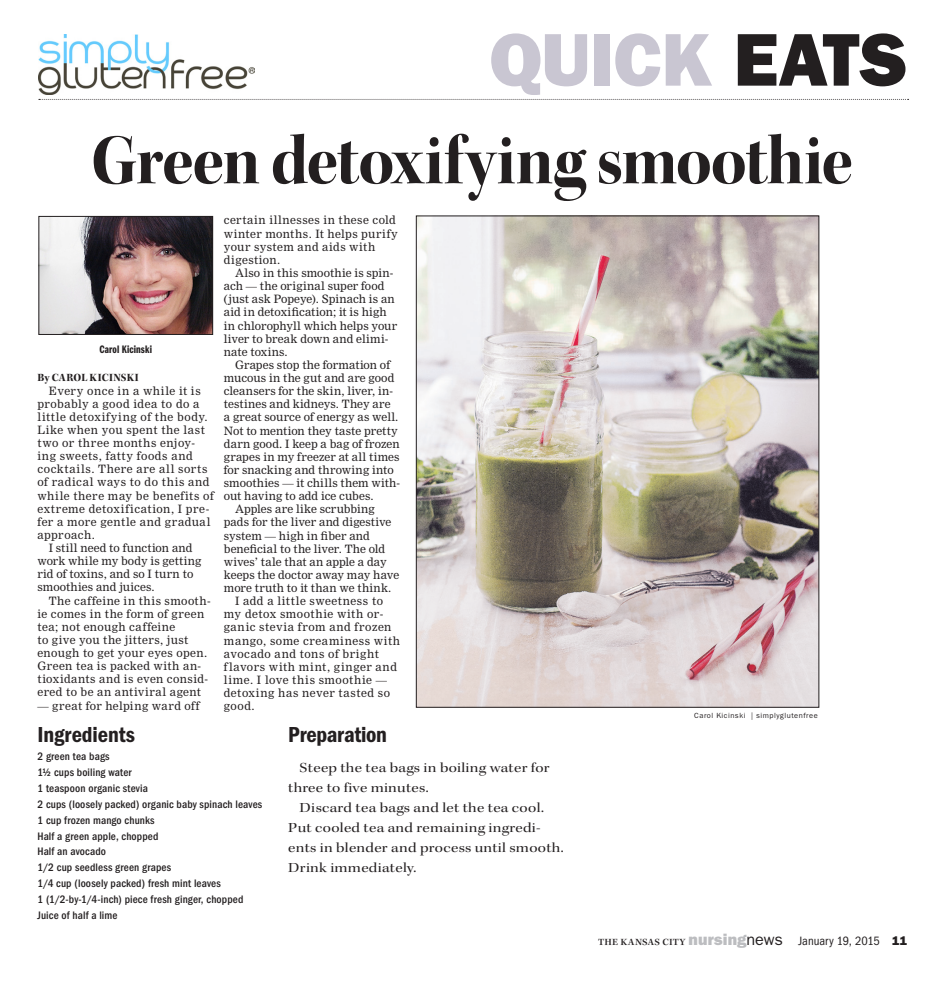
<style>
.page{position:relative;width:945px;height:990px;background:#fff}
.page>*{position:absolute;margin:0;border:0;box-sizing:border-box;transform-origin:0 0}
.t1{font:75px "ITC Franklin Gothic Std Hvy";letter-spacing:-.01em;color:#c9c6d2}
.t2{font:72.25px "Kepler Std Bold Disp";letter-spacing:-.01em;color:#231f20;scale:.94 1}
.t3{font:22.5px "ITC Franklin Gothic Std Dm Cd";letter-spacing:-.005em;color:#231f20}
.t4{font:13.75px/20px "Kepler Std Ext Subh";letter-spacing:.02em;color:#231f20}
.t5{font:condensed 12.5px "ITC Franklin Gothic Std";color:#231f20}
.t6{font:11.25px/13.1px "Nimrod MT Std";letter-spacing:.025em;color:#231f20}
.t7{font:500 condensed 11.25px/16px "ITC Franklin Gothic Std";letter-spacing:.01em;color:#231f20}
.t8{font:11.25px "Nimrod MT Std";letter-spacing:.005em;color:#231f20}
.t9{font:11.25px "Nimrod MT Std";letter-spacing:.045em;color:#231f20}
.t10{font:11.25px "Nimrod MT Std";color:#231f20}
.t11{font:11.25px "Nimrod MT Std";letter-spacing:.055em;color:#231f20}
.t12{font:11.25px "Nimrod MT Std";letter-spacing:.05em;color:#231f20}
.t13{font:11.25px "Nimrod MT Std";letter-spacing:-.005em;color:#231f20}
.t14{font:11.25px "Kepler Std Bold Subh";letter-spacing:.02em;color:#231f20}
.t15{font:11.25px "ITC Franklin Gothic Std Dm Cp";letter-spacing:.01em;color:#231f20}
.t16{font:7.5px "ITC Franklin Gothic Std";letter-spacing:.07em;color:#231f20}
.s1{color:#231f20}
.s2{font-family:"Kepler Std Medium Subh";font-stretch:normal}
.s3{font-family:"ITC Franklin Gothic Std Hvy";font-stretch:normal;font-size:16.25px;color:#bcbdc0}
.s4{font-stretch:normal;font-size:16.25px}
.s5{font-family:"ITC Franklin Gothic Std Hvy";font-stretch:normal}
</style>
<div class="page">
<svg style="left:39px;top:99px;width:870px;height:1px"></svg>
<img style="left:418px;top:218px;width:399px;height:488px">
<img style="left:41px;top:218px;width:170px;height:115px">
<div style="left:39px;top:216px;width:174px;height:119px;border:1px solid #231f20"></div>
<img style="left:38px;top:35px;width:217px;height:60px">
<h1 class="t1" style="left:489px;top:16px;width:420px">QUICK <span class="s1">EATS</span></h1>
<h2 class="t2" style="left:91px;top:119px;width:811px">Green detoxifying smoothie</h2>
<p class="t15" style="left:99px;top:343px;width:54px">Carol Kicinski</p>
<p class="t14" style="left:37px;top:371px;width:103px">By CAROL KICINSKI</p>
<p class="t6" style="left:49px;top:384px;width:154px">Every once in a while it is</p>
<p class="t6" style="left:37px;top:397px;width:164px">probably a good idea to do a</p>
<p class="t11" style="left:37px;top:410px;width:172px">little detoxifying of the body.</p>
<p class="t6" style="left:37px;top:423px;width:169px">Like when you spent the last</p>
<p class="t6" style="left:37px;top:437px;width:159px">two or three months enjoy-</p>
<p class="t11" style="left:37px;top:450px;width:157px">ing sweets, fatty foods and</p>
<p class="t11" style="left:37px;top:463px;width:172px">cocktails. There are all sorts</p>
<p class="t9" style="left:37px;top:476px;width:174px">of radical ways to do this and</p>
<p class="t9" style="left:37px;top:489px;width:178px">while there may be benefits of</p>
<p class="t6" style="left:37px;top:502px;width:173px">extreme detoxification, I pre-</p>
<p class="t6" style="left:37px;top:515px;width:175px">fer a more gentle and gradual</p>
<p class="t6" style="left:37px;top:528px;width:59px">approach.</p>
<p class="t6" style="left:49px;top:542px;width:145px">I still need to function and</p>
<p class="t8" style="left:37px;top:555px;width:165px">work while my body is getting</p>
<p class="t6" style="left:37px;top:568px;width:157px">rid of toxins, and so I turn to</p>
<p class="t6" style="left:37px;top:581px;width:119px">smoothies and juices.</p>
<p class="t12" style="left:49px;top:594px;width:163px">The caffeine in this smooth-</p>
<p class="t6" style="left:37px;top:607px;width:168px">ie comes in the form of green</p>
<p class="t6" style="left:37px;top:620px;width:139px">tea; not enough caffeine</p>
<p class="t6" style="left:37px;top:634px;width:152px">to give you the jitters, just</p>
<p class="t6" style="left:37px;top:647px;width:171px">enough to get your eyes open.</p>
<p class="t6" style="left:37px;top:660px;width:165px">Green tea is packed with an-</p>
<p class="t6" style="left:37px;top:673px;width:172px">tioxidants and is even consid-</p>
<p class="t6" style="left:37px;top:686px;width:165px">ered to be an antiviral agent</p>
<p class="t6" style="left:37px;top:699px;width:164px">— great for helping ward off</p>
<p class="t6" style="left:224px;top:214px;width:175px">certain illnesses in these cold winter months. It helps purify your system and aids with digestion.</p>
<p class="t6" style="left:224px;top:267px;width:175px;text-indent:11px">Also in this smoothie is spin&shy;ach — the original super food (just ask Popeye). Spinach is an aid in detoxification; it is high in chlorophyll which helps your liver to break down and elimi&shy;nate toxins.</p>
<p class="t10" style="left:235px;top:358px;width:157px">Grapes stop the formation of</p>
<p class="t6" style="left:224px;top:372px;width:172px">mucous in the gut and are good</p>
<p class="t8" style="left:224px;top:384px;width:171px">cleansers for the skin, liver, in-</p>
<p class="t6" style="left:224px;top:398px;width:168px">testines and kidneys. They are</p>
<p class="t8" style="left:224px;top:411px;width:176px">a great source of energy as well.</p>
<p class="t10" style="left:224px;top:424px;width:175px">Not to mention they taste pretty</p>
<p class="t6" style="left:224px;top:437px;width:177px">darn good. I keep a bag of frozen</p>
<p class="t6" style="left:224px;top:450px;width:177px">grapes in my freezer at all times</p>
<p class="t6" style="left:224px;top:463px;width:171px">for snacking and throwing into</p>
<p class="t6" style="left:224px;top:477px;width:178px">smoothies — it chills them with-</p>
<p class="t8" style="left:224px;top:489px;width:151px">out having to add ice cubes.</p>
<p class="t8" style="left:235px;top:503px;width:141px">Apples are like scrubbing</p>
<p class="t10" style="left:224px;top:516px;width:169px">pads for the liver and digestive</p>
<p class="t6" style="left:224px;top:529px;width:148px">system — high in fiber and</p>
<p class="t10" style="left:224px;top:542px;width:163px">beneficial to the liver. The old</p>
<p class="t13" style="left:224px;top:555px;width:164px">wives’ tale that an apple a day</p>
<p class="t13" style="left:224px;top:568px;width:177px">keeps the doctor away may have</p>
<p class="t6" style="left:224px;top:582px;width:169px">more truth to it than we think.</p>
<p class="t9" style="left:235px;top:595px;width:149px">I add a little sweetness to</p>
<p class="t6" style="left:224px;top:608px;width:161px">my detox smoothie with or-</p>
<p class="t12" style="left:224px;top:621px;width:169px">ganic stevia from and frozen</p>
<p class="t12" style="left:224px;top:634px;width:178px">mango, some creaminess with</p>
<p class="t6" style="left:224px;top:647px;width:157px">avocado and tons of bright</p>
<p class="t11" style="left:224px;top:660px;width:175px">flavors with mint, ginger and</p>
<p class="t9" style="left:224px;top:673px;width:165px">lime. I love this smoothie —</p>
<p class="t9" style="left:224px;top:686px;width:168px">detoxing has never tasted so</p>
<p class="t6" style="left:224px;top:700px;width:32px">good.</p>
<h3 class="t3" style="left:37px;top:721px;width:99px">Ingredients</h3>
<p class="t7" style="left:37px;top:748px;width:226px">2 green tea bags<br>1½ cups boiling water<br>1 teaspoon organic stevia<br>2 cups (loosely packed) organic baby spinach leaves<br>1 cup frozen mango chunks<br>Half a green apple, chopped<br>Half an avocado<br>1/2 cup seedless green grapes<br>1/4 cup (loosely packed) fresh mint leaves<br>1 (1/2-by-1/4-inch) piece fresh ginger, chopped<br>Juice of half a lime</p>
<h3 class="t3" style="left:288px;top:721px;width:100px">Preparation</h3>
<p class="t4" style="left:288px;top:758px;width:263px;text-indent:11px">Steep the tea bags in boiling water for three to five minutes.</p>
<p class="t4" style="left:288px;top:798px;width:277px;text-indent:11px">Discard tea bags and let the tea cool.<br>Put cooled tea and remaining ingredi&shy;ents in blender and process until smooth.<br>Drink immediately.</p>
<p class="t16" style="left:694px;top:711px;width:125px">Carol Kicinski | simplyglutenfree</p>
<p class="t5" style="left:598px;top:934px;width:311px"><span class="s2">the kansas city</span> <span class="s3">nursing</span><span class="s4">news</span> January 19, 2015 <span class="s5">11</span></p>
</div>
